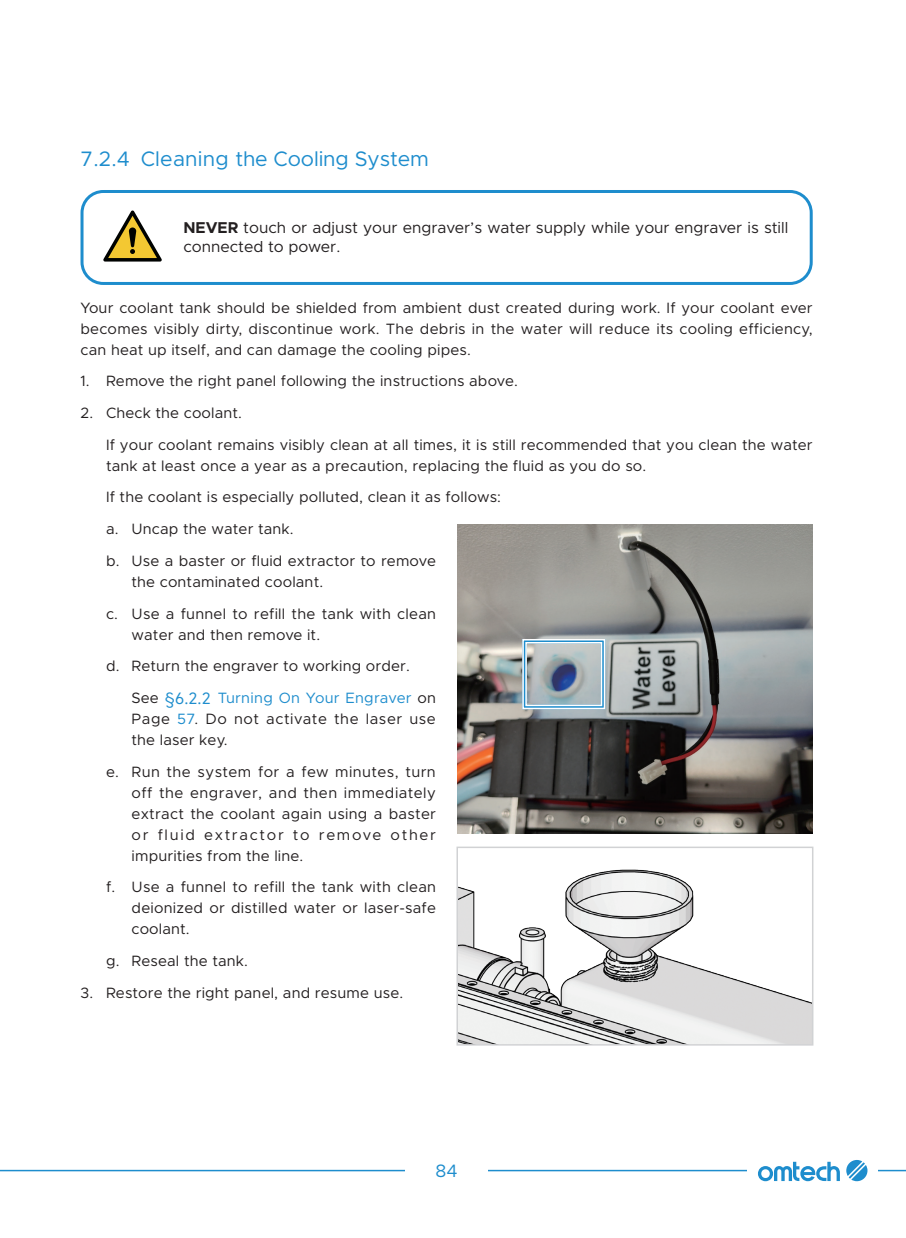
<style>
.page{position:relative;width:906px;height:1238px;background:#fff}
.page>*{position:absolute;margin:0;border:0;box-sizing:border-box;transform-origin:0 0}
.t1{font:21px "Metropolis";letter-spacing:-.005em;color:#1e8dcd}
.t2{font:18px "Metropolis";color:#1e8dcd}
.t3{font:15.75px/18.9px "Metropolis";color:#231f20}
.t4{font:15px/21px "Metropolis";letter-spacing:.01em;color:#231f20;text-align:justify}
.t5{font:15px/21px "Metropolis";letter-spacing:.04em;color:#231f20}
.t6{font:15px "Metropolis";letter-spacing:.015em;color:#1e8dcd}
.s1{font-weight:700}
.s2{color:#231f20}
.s3{font-family:"Mi Sans"}
.s4{color:#1e8dcd}
</style>
<div class="page">
<hr style="left:0;top:1169px;width:906px;height:2px;background:#1e8dcd">
<div style="left:747px;top:1149px;width:131px;height:42px;background:#fff"></div>
<svg style="left:758px;top:1161px;width:82px;height:20px"></svg>
<svg style="left:846px;top:1160px;width:21px;height:21px"></svg>
<div style="left:405px;top:1161px;width:83px;height:18px;background:#fff"></div>
<div style="left:80px;top:190px;width:732px;height:95px;border:3px solid #1e8dcd;border-radius:21px"></div>
<svg style="left:103px;top:210px;width:59px;height:51px"></svg>
<img style="left:459px;top:869px;width:351px;height:173px">
<div style="left:456px;top:846px;width:357px;height:199px;border:2px solid #d1d2d4"></div>
<img style="left:457px;top:525px;width:355px;height:308px">
<svg style="left:521px;top:638px;width:85px;height:72px;background:#9cadb9"></svg>
<div style="left:525px;top:642px;width:77px;height:64px;border:1px solid #fff"></div>
<h1 class="t1" style="left:80px;top:145px;width:350px">7.2.4 Cleaning the Cooling System</h1>
<p class="t3" style="left:183px;top:218px;width:606px"><span class="s1">NEVER</span> touch or adjust your engraver’s water supply while your engraver is still connected to power.</p>
<p class="t4" style="left:80px;top:297px;width:734px">Your coolant tank should be shielded from ambient dust created during work. If your coolant ever becomes visibly dirty, discontinue work. The debris in the water will reduce its cooling efficiency, can heat up itself, and can damage the cooling pipes.</p>
<p class="t4" style="left:80px;top:370px;width:439px">1. Remove the right panel following the instructions above.</p>
<p class="t4" style="left:106px;top:397px;width:708px;line-height:31.7px;text-indent:-26px">2. Check the coolant.<br>If your coolant remains visibly clean at all times, it is still recommended that you clean the water</p>
<p class="t4" style="left:106px;top:449px;width:542px;line-height:31.8px;text-align:left">tank at least once a year as a precaution, replacing the fluid as you do so.<br>If the coolant is especially polluted, clean it as follows:<br>a. Uncap the water tank.<br>b. Use a baster or fluid extractor to remove</p>
<p class="t4" style="left:106px;top:566px;width:331px;line-height:31.7px;text-indent:26px">the contaminated coolant.<br>c. Use a funnel to refill the tank with clean</p>
<p class="t4" style="left:132px;top:624px;width:190px">water and then remove it.</p>
<p class="t4" style="left:106px;top:655px;width:305px">d. Return the engraver to working order.</p>
<p class="t6" style="left:132px;top:688px;width:306px"><span class="s2">See</span> <span class="s3">§6.2.2</span> Turning On Your Engraver <span class="s2">on</span></p>
<p class="t5" style="left:132px;top:708px;width:306px">Page <span class="s4">57</span>. Do not activate the laser use the laser key.</p>
<p class="t4" style="left:132px;top:761px;width:306px;text-indent:-26px">e. Run the system for a few minutes, turn off the engraver, and then immediately extract the coolant again using a baster or fluid extractor to remove other impurities from the line.</p>
<p class="t4" style="left:132px;top:876px;width:306px;text-indent:-26px">f. Use a funnel to refill the tank with clean deionized or distilled water or laser-safe coolant.</p>
<p class="t4" style="left:106px;top:950px;width:143px">g. Reseal the tank.</p>
<p class="t4" style="left:80px;top:982px;width:324px">3. Restore the right panel, and resume use.</p>
<p class="t2" style="left:435px;top:1159px;width:24px">84</p>
</div>
